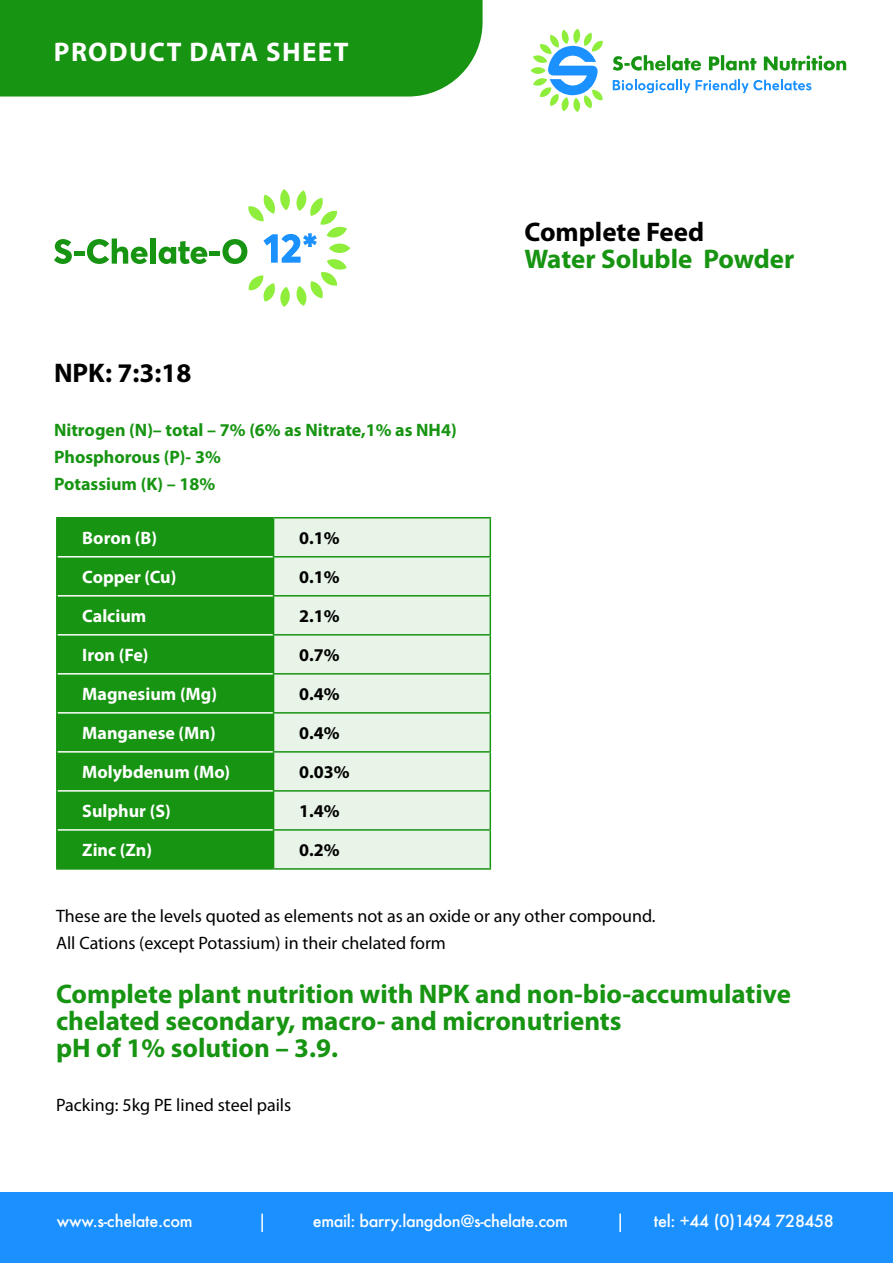
<style>
.page{position:relative;width:893px;height:1263px;background:#fff}
.page>*{position:absolute;margin:0;border:0;box-sizing:border-box;transform-origin:0 0}
.t1{font:700 27px/27px "Myriad Pro";color:#179412}
.t2{font:700 27px "Myriad Pro";color:#000}
.t3{font:700 27px "Myriad Pro";letter-spacing:.05em;color:#fff}
.t4{font:18px/27px "Myriad Pro";color:#000}
.t5{font:700 18px "Myriad Pro";color:#fff}
.t6{font:700 18px/27px "Myriad Pro";color:#179412}
.t7{font:700 18px "Myriad Pro";color:#000}
.t8{font:500 16.2px "Futura";letter-spacing:-.02em;color:#fff}
</style>
<div class="page">
<div style="left:0;top:0;width:483px;height:97px;background:#179412"></div>
<div style="left:58px;top:518px;width:215px;height:350px;background:#179412"></div>
<svg style="left:274px;top:518px;width:216px;height:350px;background:#e1f0df"></svg>
<hr style="left:274px;top:517px;width:217px;height:1px;background:#179412">
<hr style="left:490px;top:518px;width:1px;height:38px;background:#179412">
<hr style="left:273px;top:556px;width:218px;height:1px;background:#179412">
<hr style="left:490px;top:557px;width:1px;height:38px;background:#179412">
<hr style="left:273px;top:595px;width:218px;height:1px;background:#179412">
<hr style="left:490px;top:596px;width:1px;height:38px;background:#179412">
<hr style="left:273px;top:634px;width:218px;height:1px;background:#179412">
<hr style="left:490px;top:635px;width:1px;height:38px;background:#179412">
<hr style="left:273px;top:673px;width:218px;height:2px;background:#179412">
<hr style="left:490px;top:675px;width:1px;height:37px;background:#179412">
<hr style="left:273px;top:712px;width:218px;height:2px;background:#179412">
<hr style="left:490px;top:714px;width:1px;height:37px;background:#179412">
<hr style="left:273px;top:751px;width:218px;height:2px;background:#179412">
<hr style="left:490px;top:753px;width:1px;height:37px;background:#179412">
<hr style="left:273px;top:790px;width:218px;height:2px;background:#179412">
<hr style="left:490px;top:792px;width:1px;height:37px;background:#179412">
<hr style="left:273px;top:829px;width:218px;height:2px;background:#179412">
<hr style="left:490px;top:831px;width:1px;height:37px;background:#179412">
<hr style="left:274px;top:868px;width:217px;height:2px;background:#179412">
<hr style="left:58px;top:556px;width:215px;height:1px;background:#fff">
<hr style="left:58px;top:595px;width:215px;height:1px;background:#fff">
<hr style="left:58px;top:634px;width:215px;height:1px;background:#fff">
<hr style="left:58px;top:673px;width:215px;height:2px;background:#fff">
<hr style="left:58px;top:712px;width:215px;height:2px;background:#fff">
<hr style="left:58px;top:751px;width:215px;height:2px;background:#fff">
<hr style="left:58px;top:790px;width:215px;height:2px;background:#fff">
<hr style="left:58px;top:829px;width:215px;height:2px;background:#fff">
<hr style="left:56px;top:517px;width:218px;height:1px;background:#179412">
<hr style="left:56px;top:518px;width:2px;height:39px;background:#179412">
<hr style="left:273px;top:518px;width:1px;height:38px;background:#179412">
<hr style="left:56px;top:557px;width:2px;height:39px;background:#179412">
<hr style="left:273px;top:557px;width:1px;height:38px;background:#179412">
<hr style="left:56px;top:596px;width:2px;height:39px;background:#179412">
<hr style="left:273px;top:596px;width:1px;height:38px;background:#179412">
<hr style="left:56px;top:635px;width:2px;height:39px;background:#179412">
<hr style="left:273px;top:635px;width:1px;height:38px;background:#179412">
<hr style="left:56px;top:674px;width:2px;height:39px;background:#179412">
<hr style="left:273px;top:675px;width:1px;height:37px;background:#179412">
<hr style="left:56px;top:713px;width:2px;height:39px;background:#179412">
<hr style="left:273px;top:714px;width:1px;height:37px;background:#179412">
<hr style="left:56px;top:752px;width:2px;height:39px;background:#179412">
<hr style="left:273px;top:753px;width:1px;height:37px;background:#179412">
<hr style="left:56px;top:791px;width:2px;height:39px;background:#179412">
<hr style="left:273px;top:792px;width:1px;height:37px;background:#179412">
<hr style="left:56px;top:830px;width:2px;height:38px;background:#179412">
<hr style="left:273px;top:831px;width:1px;height:37px;background:#179412">
<hr style="left:56px;top:868px;width:218px;height:2px;background:#179412">
<svg style="left:613px;top:55px;width:233px;height:16px"></svg>
<svg style="left:531px;top:29px;width:72px;height:83px"></svg>
<svg style="left:613px;top:80px;width:77px;height:13px"></svg>
<svg style="left:696px;top:80px;width:115px;height:13px"></svg>
<svg style="left:54px;top:239px;width:18px;height:25px"></svg>
<div style="left:74px;top:251px;width:10px;height:5px;background:#179412"></div>
<svg style="left:87px;top:238px;width:61px;height:26px"></svg>
<div style="left:150px;top:238px;width:6px;height:26px;background:#179412"></div>
<svg style="left:159px;top:241px;width:48px;height:23px"></svg>
<div style="left:210px;top:251px;width:10px;height:5px;background:#179412"></div>
<svg style="left:222px;top:189px;width:128px;height:118px"></svg>
<div style="left:0;top:1192px;width:893px;height:71px;background:#1a91ff"></div>
<svg style="left:261px;top:1213px;width:2px;height:19px"></svg>
<svg style="left:619px;top:1213px;width:2px;height:19px"></svg>
<h1 class="t3" style="left:54px;top:36px;width:296px">PRODUCT DATA SHEET</h1>
<h1 class="t2" style="left:54px;top:358px;width:139px">NPK: 7:3:18</h1>
<p class="t6" style="left:54px;top:417px;width:404px">Nitrogen (N)– total – 7% (6% as Nitrate,1% as NH4)<br>Phosphorous (P)- 3%<br>Potassium (K) – 18%</p>
<p class="t5" style="left:82px;top:528px;width:76px">Boron (B)</p>
<p class="t7" style="left:299px;top:528px;width:42px">0.1%</p>
<p class="t5" style="left:82px;top:567px;width:95px">Copper (Cu)</p>
<p class="t7" style="left:299px;top:567px;width:42px">0.1%</p>
<p class="t5" style="left:82px;top:606px;width:66px">Calcium</p>
<p class="t7" style="left:299px;top:606px;width:42px">2.1%</p>
<p class="t5" style="left:82px;top:645px;width:68px">Iron (Fe)</p>
<p class="t7" style="left:299px;top:645px;width:42px">0.7%</p>
<p class="t5" style="left:82px;top:684px;width:136px">Magnesium (Mg)</p>
<p class="t7" style="left:299px;top:684px;width:42px">0.4%</p>
<p class="t5" style="left:82px;top:723px;width:135px">Manganese (Mn)</p>
<p class="t7" style="left:299px;top:723px;width:42px">0.4%</p>
<p class="t5" style="left:82px;top:762px;width:149px">Molybdenum (Mo)</p>
<p class="t7" style="left:299px;top:762px;width:52px">0.03%</p>
<p class="t5" style="left:82px;top:801px;width:90px">Sulphur (S)</p>
<p class="t7" style="left:299px;top:801px;width:42px">1.4%</p>
<p class="t5" style="left:82px;top:840px;width:71px">Zinc (Zn)</p>
<p class="t7" style="left:299px;top:840px;width:42px">0.2%</p>
<h1 class="t2" style="left:524px;top:217px;width:181px">Complete Feed</h1>
<h1 class="t1" style="left:524px;top:246px;width:271px">Water Soluble Powder</h1>
<p class="t4" style="left:56px;top:903px;width:601px">These are the levels quoted as elements not as an oxide or any other compound.<br>All Cations (except Potassium) in their chelated form</p>
<h1 class="t1" style="left:56px;top:981px;width:736px">Complete plant nutrition with NPK and non-bio-accumulative chelated secondary, macro- and micronutrients<br>pH of 1% solution – 3.9.</h1>
<p class="t4" style="left:56px;top:1092px;width:237px">Packing: 5kg PE lined steel pails</p>
<p class="t8" style="left:57px;top:1210px;width:137px">www.s-chelate.com</p>
<p class="t8" style="left:313px;top:1210px;width:257px">email: barry.langdon@s-chelate.com</p>
<p class="t8" style="left:654px;top:1210px;width:182px">tel: +44 (0)1494 728458</p>
</div>
